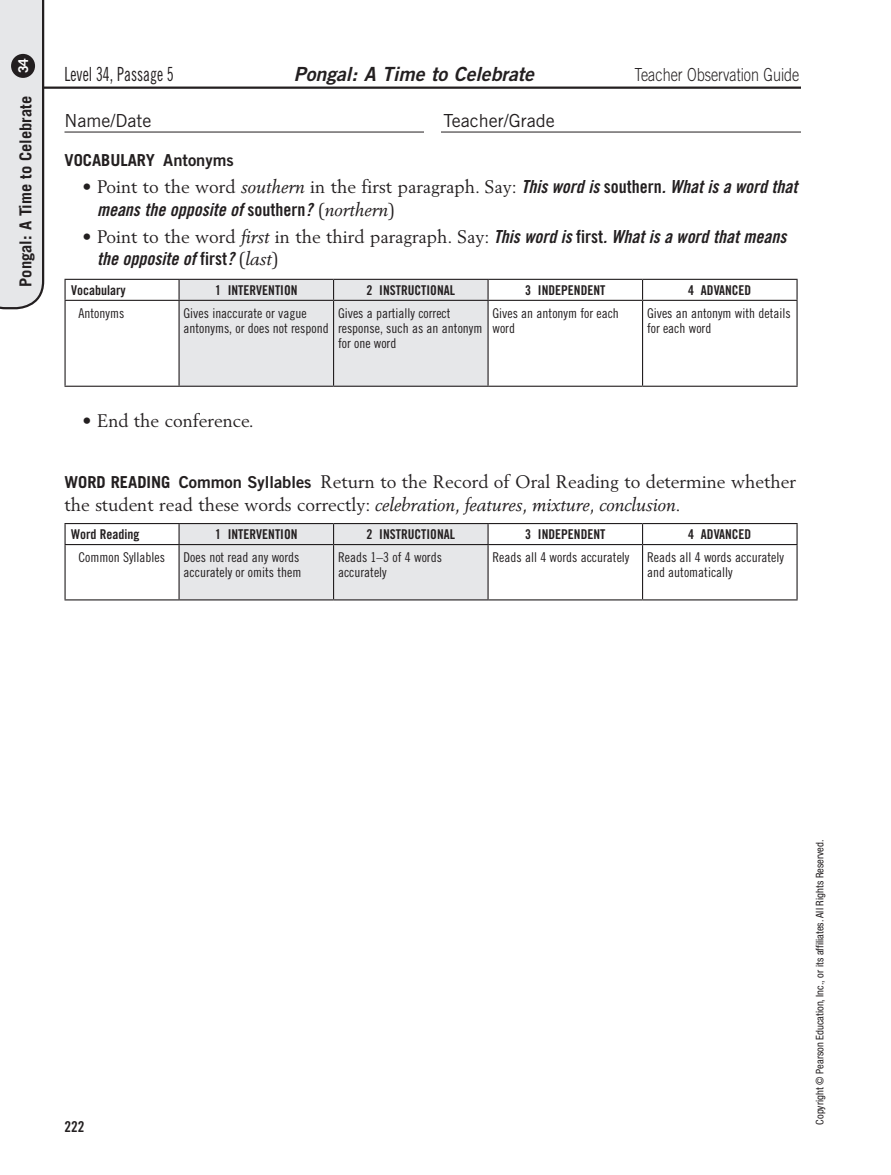
<style>
.page{position:relative;width:891px;height:1175px;background:#fff}
.page>*{position:absolute;margin:0;border:0;box-sizing:border-box;transform-origin:0 0}
.t1{font:19.5px "Trade Gothic LT Std Bd 2 Obl";color:#231f20}
.t2{font:19.5px "Trade Gothic LT Std Cn 18";color:#231f20;scale:.8 1}
.t3{font:18px/22.5px "Berling LT Std";color:#231f20}
.t4{font:18px "Trade Gothic LT Std Bd Cn 20 Obl";color:#231f20}
.t5{font:300 18px "Trade Gothic LT Std";color:#231f20;scale:.8 1}
.t6{font:18px "Trade Gothic LT Std";color:#231f20}
.t7{font:700 16.5px "Trade Gothic LT Std";color:#231f20}
.t8{font:15px "Trade Gothic LT Std Bd Cn 20";color:#231f20}
.t9{font:13.5px/15px "Trade Gothic LT Std Cn 18";color:#231f20}
.t10{font:13.5px "Trade Gothic LT Std Bd Cn 20";color:#231f20}
.t11{font:700 13.5px "Trade Gothic LT Std";color:#fff}
.t12{font:condensed 10.5px "Helvetica Neue LT Std";color:#231f20}
.s1{font-family:"Trade Gothic LT Std Bd 2";font-weight:400}
.s2{font-style:italic}
.s3{font-family:"Trade Gothic LT Std Bd Cn 20 Obl"}
.s4{font-family:"Trade Gothic LT Std Bd Cn 20"}
.s5{font-family:"Berling LT Std"}
.s6{font-family:"Berling LT Std";font-style:italic}
.s7{font-family:"Trade Gothic LT Std";font-weight:700;font-size:16.5px}
.s8{font-family:"Trade Gothic LT Std Bd 2";font-size:16.5px}
</style>
<div class="page">
<div style="left:0;top:0;width:44px;height:309px;background:#e6e7e9"></div>
<div style="left:11px;top:54px;width:24px;height:24px;background:#231f20;border-radius:50%"></div>
<hr style="left:42px;top:86px;width:759px;height:3px;background:#231f20">
<hr style="left:64px;top:131px;width:737px;height:1px;background:#231f20">
<svg style="left:66px;top:280px;width:730px;height:106px"></svg>
<hr style="left:64px;top:301px;width:2px;height:85px;background:#231f20">
<hr style="left:178px;top:301px;width:2px;height:85px;background:#231f20">
<hr style="left:642px;top:301px;width:1px;height:85px;background:#231f20">
<hr style="left:796px;top:301px;width:2px;height:85px;background:#231f20">
<hr style="left:64px;top:386px;width:115px;height:1px;background:#231f20">
<hr style="left:179px;top:386px;width:155px;height:1px;background:#231f20">
<hr style="left:334px;top:386px;width:154px;height:1px;background:#231f20">
<hr style="left:488px;top:386px;width:155px;height:1px;background:#231f20">
<hr style="left:643px;top:386px;width:155px;height:1px;background:#231f20">
<hr style="left:64px;top:279px;width:115px;height:1px;background:#231f20">
<hr style="left:64px;top:280px;width:2px;height:20px;background:#231f20">
<hr style="left:178px;top:280px;width:2px;height:20px;background:#231f20">
<hr style="left:488px;top:279px;width:155px;height:1px;background:#231f20">
<div style="left:179px;top:279px;width:310px;height:107px;background:#e6e7e9"></div>
<hr style="left:643px;top:279px;width:155px;height:1px;background:#231f20">
<svg style="left:642px;top:280px;width:1px;height:20px"></svg>
<hr style="left:796px;top:280px;width:2px;height:20px;background:#231f20">
<hr style="left:64px;top:300px;width:115px;height:1px;background:#231f20">
<hr style="left:179px;top:300px;width:155px;height:1px;background:#231f20">
<hr style="left:334px;top:300px;width:154px;height:1px;background:#231f20">
<hr style="left:488px;top:300px;width:155px;height:1px;background:#231f20">
<hr style="left:643px;top:300px;width:155px;height:1px;background:#231f20">
<svg style="left:66px;top:524px;width:730px;height:75px"></svg>
<hr style="left:64px;top:545px;width:2px;height:54px;background:#231f20">
<hr style="left:178px;top:545px;width:2px;height:54px;background:#231f20">
<hr style="left:642px;top:545px;width:1px;height:54px;background:#231f20">
<hr style="left:796px;top:545px;width:2px;height:54px;background:#231f20">
<hr style="left:64px;top:599px;width:115px;height:1px;background:#231f20">
<hr style="left:488px;top:599px;width:155px;height:1px;background:#231f20">
<hr style="left:643px;top:599px;width:155px;height:1px;background:#231f20">
<hr style="left:64px;top:523px;width:115px;height:1px;background:#231f20">
<hr style="left:64px;top:524px;width:2px;height:20px;background:#231f20">
<hr style="left:178px;top:524px;width:2px;height:20px;background:#231f20">
<hr style="left:488px;top:523px;width:155px;height:1px;background:#231f20">
<svg style="left:179px;top:523px;width:310px;height:77px;background:#dedfe1"></svg>
<hr style="left:643px;top:523px;width:155px;height:1px;background:#231f20">
<svg style="left:642px;top:524px;width:1px;height:20px"></svg>
<hr style="left:796px;top:524px;width:2px;height:20px;background:#231f20">
<hr style="left:64px;top:544px;width:115px;height:1px;background:#231f20">
<hr style="left:179px;top:544px;width:155px;height:1px;background:#231f20">
<hr style="left:334px;top:544px;width:154px;height:1px;background:#231f20">
<hr style="left:488px;top:544px;width:155px;height:1px;background:#231f20">
<hr style="left:643px;top:544px;width:155px;height:1px;background:#231f20">
<div style="left:425px;top:104px;width:16px;height:34px;background:#fff"></div>
<p class="t11" style="left:15px;top:73px;width:17px;rotate:-90deg">34</p>
<p class="t7" style="left:16px;top:287px;width:192px;rotate:-90deg">Pongal: A Time to Celebrate</p>
<p class="t2" style="left:64px;top:62px;width:138px">Level 34, Passage 5</p>
<p class="t1" style="left:294px;top:62px;width:242px">Pongal: A Time to Celebrate</p>
<p class="t5" style="left:634px;top:64px;width:208px">Teacher Observation Guide</p>
<p class="t6" style="left:64px;top:110px;width:88px">Name/Date</p>
<p class="t6" style="left:443px;top:110px;width:113px">Teacher/Grade</p>
<p class="t7" style="left:64px;top:150px;width:171px">VOCABULARY <span class="s1">Antonyms</span></p>
<p class="t3" style="left:82px;top:175px;width:717px">• Point to the word <span class="s2">southern</span> in the first paragraph. Say: <span class="s3">This word is</span> <span class="s4">southern</span><span class="s3">. What is a word that</span></p>
<p class="t4" style="left:97px;top:198px;width:300px">means the opposite of <span class="s4">southern</span>? <span class="s5">(</span><span class="s6">northern</span><span class="s5">)</span></p>
<p class="t3" style="left:83px;top:225px;width:705px">• Point to the word <span class="s2">first</span> in the third paragraph. Say: <span class="s3">This word is</span> <span class="s4">first</span><span class="s3">. What is a word that means</span></p>
<p class="t4" style="left:97px;top:248px;width:183px">the opposite of <span class="s4">first</span>? <span class="s5">(</span><span class="s6">last</span><span class="s5">)</span></p>
<p class="t10" style="left:71px;top:282px;width:56px">Vocabulary</p>
<p class="t10" style="left:215px;top:282px;width:84px">1 INTERVENTION</p>
<p class="t10" style="left:367px;top:282px;width:90px">2 INSTRUCTIONAL</p>
<p class="t10" style="left:525px;top:282px;width:82px">3 INDEPENDENT</p>
<p class="t10" style="left:688px;top:282px;width:65px">4 ADVANCED</p>
<p class="t9" style="left:79px;top:305px;width:47px">Antonyms</p>
<p class="t9" style="left:184px;top:305px;width:147px">Gives inaccurate or vague antonyms, or does not respond</p>
<p class="t9" style="left:338px;top:305px;width:146px">Gives a partially correct response, such as an antonym for one word</p>
<p class="t9" style="left:493px;top:305px;width:128px">Gives an antonym for each word</p>
<p class="t9" style="left:647px;top:305px;width:145px">Gives an antonym with details for each word</p>
<p class="t3" style="left:82px;top:409px;width:173px">• End the conference.</p>
<p class="t3" style="left:64px;top:470px;width:733px"><span class="s7">WORD READING</span> <span class="s8">Common Syllables</span> Return to the Record of Oral Reading to determine whether the student read these words correctly: <span class="s2">celebration</span>, <span class="s2">features</span>, <span class="s2">mixture</span>, <span class="s2">conclusion.</span></p>
<p class="t10" style="left:71px;top:526px;width:70px">Word Reading</p>
<p class="t10" style="left:215px;top:526px;width:84px">1 INTERVENTION</p>
<p class="t10" style="left:367px;top:526px;width:90px">2 INSTRUCTIONAL</p>
<p class="t10" style="left:525px;top:526px;width:82px">3 INDEPENDENT</p>
<p class="t10" style="left:688px;top:526px;width:65px">4 ADVANCED</p>
<p class="t9" style="left:79px;top:549px;width:88px">Common Syllables</p>
<p class="t9" style="left:184px;top:549px;width:119px">Does not read any words accurately or omits them</p>
<p class="t9" style="left:338px;top:549px;width:105px">Reads 1–3 of 4 words accurately</p>
<p class="t9" style="left:493px;top:549px;width:138px">Reads all 4 words accurately</p>
<p class="t9" style="left:647px;top:549px;width:138px">Reads all 4 words accurately and automatically</p>
<p class="t8" style="left:64px;top:1117px;width:21px">222</p>
<p class="t12" style="left:814px;top:1124px;width:286px;rotate:-90deg">Copyright © Pearson Education, Inc., or its affiliates. All Rights Reserved.</p>
</div>
